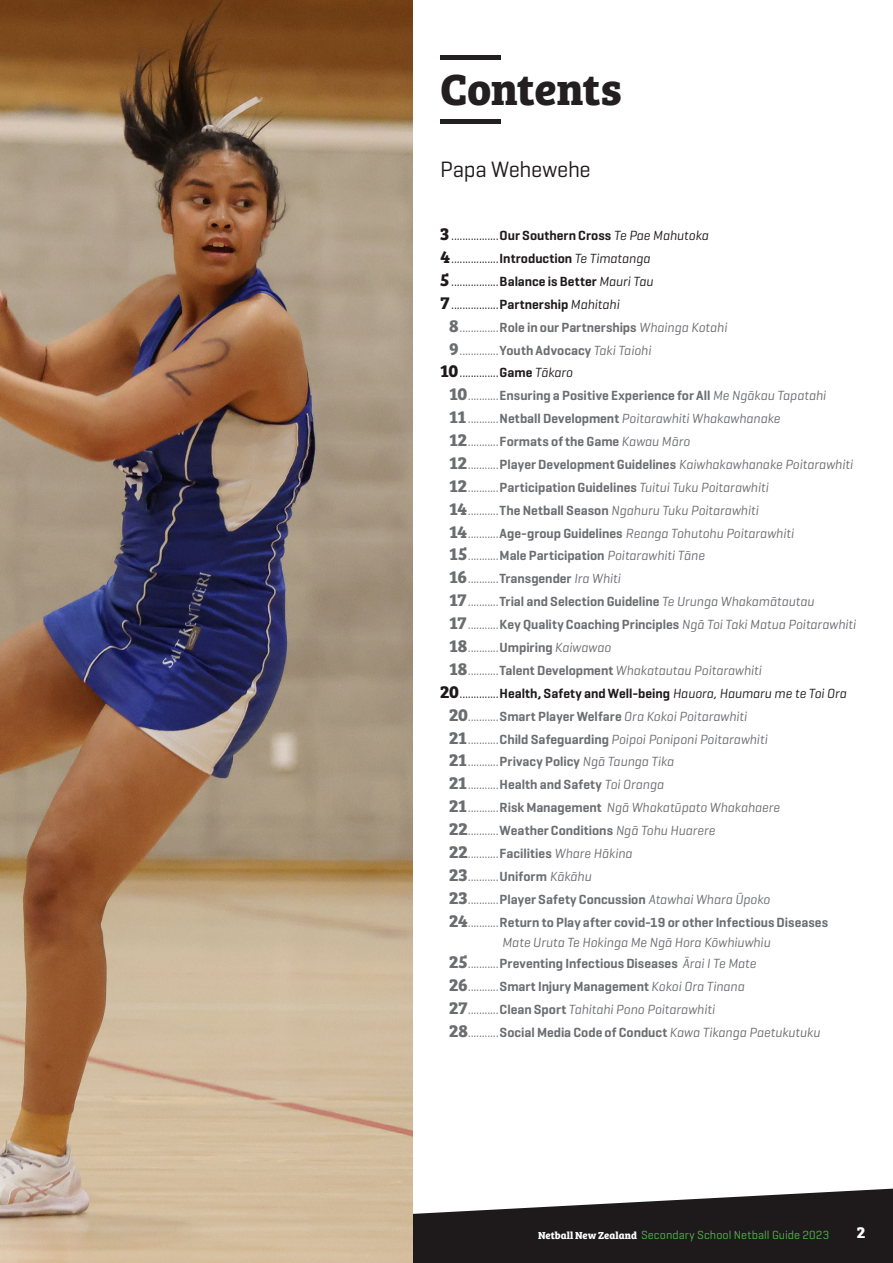
<style>
.page{position:relative;width:893px;height:1263px;background:#fff}
.page>*{position:absolute;margin:0;border:0;box-sizing:border-box;transform-origin:0 0}
.Bree_Heading_30pt{font:700 45px "Bree Serif";letter-spacing:-.01em;color:#231f20}
.Body{font:22.65px "Geogrotesque";letter-spacing:-.015em;color:#1e1a1b}
.t1{font:700 16.5px "Bree Serif";color:#fff}
.Body-2{font:600 13.5px "Geogrotesque";color:#6c6d70}
.Body-3{font:italic 13.5px "Geogrotesque";color:#6c6d70}
.Body-4{font:13.5px "Geogrotesque";color:#1e1a1b}
.Body-5{font:13.5px "Geogrotesque";color:#6c6d70}
.Body-6{font:600 13.5px "Geogrotesque";color:#1e1a1b}
.t2{font:12px "Geogrotesque";letter-spacing:.005em;color:#4cb848}
.s1{font-family:"Bree Serif";font-weight:700;font-size:18px}
.s2{font-weight:600}
.s3{font-style:italic}
.s4{font-weight:400}
.s5{font-weight:400;font-style:italic}
.s6{font-family:"Bree Serif";font-weight:700;font-style:normal;font-size:18px}
.s7{font-style:normal}
.s8{font-weight:600;font-style:normal}
.s9{font-family:"Bree Serif";font-weight:700;font-size:10.5px;color:#fff}
</style>
<div class="page">
<svg style="left:412px;top:1187px;width:481px;height:76px;fill:#1e1a1b"></svg>
<div style="left:440px;top:55px;width:60px;height:5px;background:#231f20"></div>
<div style="left:440px;top:119px;width:60px;height:5px;background:#231f20"></div>
<img style="left:0;top:0;width:412px;height:1263px">
<p class="Bree_Heading_30pt" style="left:440px;top:54px;width:183px">Contents</p>
<p class="Body" style="left:440px;top:155px;width:152px">Papa Wehewehe</p>
<p class="Body-4" style="left:440px;top:227px;width:270px"><span class="s1">3</span>.................<span class="s2">Our Southern Cross</span> <span class="s3">Te Pae Mahutoka</span></p>
<p class="Body-4" style="left:440px;top:250px;width:212px"><span class="s1">4</span>.................<span class="s2">Introduction</span> <span class="s3">Te Timatanga</span></p>
<p class="Body-4" style="left:440px;top:273px;width:215px"><span class="s1">5</span>.................<span class="s2">Balance is Better</span> <span class="s3">Mauri Tau</span></p>
<p class="Body-4" style="left:440px;top:296px;width:181px"><span class="s1">7</span>.................<span class="s2">Partnership</span> <span class="s3">Mahitahi</span></p>
<p class="Body-2" style="left:449px;top:319px;width:279px"><span class="s1">8</span><span class="s4">..............</span>Role in our Partnerships <span class="s5">Whainga Kotahi</span></p>
<p class="Body-5" style="left:449px;top:341px;width:203px"><span class="s1">9</span>..............<span class="s2">Youth Advocacy</span> <span class="s3">Taki Taiohi</span></p>
<p class="Body-4" style="left:440px;top:364px;width:134px"><span class="s1">10</span>..............<span class="s2">Game</span> <span class="s3">Tākaro</span></p>
<p class="Body-2" style="left:449px;top:387px;width:378px"><span class="s1">10</span><span class="s4">...........</span>Ensuring a Positive Experience for All <span class="s5">Me Ngākau Tapatahi</span></p>
<p class="Body-3" style="left:449px;top:410px;width:332px"><span class="s6">11</span><span class="s7">...........</span><span class="s8">Netball Development</span> Poitarawhiti Whakawhanake</p>
<p class="Body-2" style="left:449px;top:433px;width:242px"><span class="s1">12</span><span class="s4">...........</span>Formats of the Game <span class="s5">Kawau Māro</span></p>
<p class="Body-2" style="left:449px;top:456px;width:405px"><span class="s1">12</span><span class="s4">...........</span>Player Development Guidelines <span class="s5">Kaiwhakawhanake Poitarawhiti</span></p>
<p class="Body-2" style="left:449px;top:479px;width:321px"><span class="s1">12</span><span class="s4">...........</span>Participation Guidelines <span class="s5">Tuitui Tuku Poitarawhiti</span></p>
<p class="Body-3" style="left:449px;top:502px;width:311px"><span class="s6">14</span><span class="s7">...........</span><span class="s8">The Netball Season</span> Ngahuru Tuku Poitarawhiti</p>
<p class="Body-3" style="left:449px;top:525px;width:346px"><span class="s6">14</span><span class="s7">...........</span><span class="s8">Age-group Guidelines</span> Reanga Tohutohu Poitarawhiti</p>
<p class="Body-2" style="left:449px;top:547px;width:257px"><span class="s1">15</span><span class="s4">...........</span>Male Participation <span class="s5">Poitarawhiti Tāne</span></p>
<p class="Body-5" style="left:449px;top:570px;width:173px"><span class="s1">16</span>...........<span class="s2">Transgender</span> <span class="s3">Ira Whiti</span></p>
<p class="Body-2" style="left:449px;top:593px;width:367px"><span class="s1">17</span><span class="s4">...........</span>Trial and Selection Guideline <span class="s5">Te Urunga Whakamātautau</span></p>
<p class="Body-2" style="left:449px;top:616px;width:408px"><span class="s1">17</span><span class="s4">...........</span>Key Quality Coaching Principles <span class="s5">Ngā Toi Taki Matua Poitarawhiti</span></p>
<p class="Body-5" style="left:449px;top:639px;width:163px"><span class="s1">18</span>...........<span class="s2">Umpiring</span> <span class="s3">Kaiwawao</span></p>
<p class="Body-3" style="left:449px;top:662px;width:314px"><span class="s6">18</span><span class="s7">...........</span><span class="s8">Talent Development</span> Whakatautau Poitarawhiti</p>
<p class="Body-6" style="left:440px;top:685px;width:408px"><span class="s1">20</span><span class="s4">..............</span>Health, Safety and Well-being <span class="s5">Hauora, Haumaru me te Toi Ora</span></p>
<p class="Body-3" style="left:449px;top:708px;width:299px"><span class="s6">20</span><span class="s7">...........</span><span class="s8">Smart Player Welfare</span> Ora Kokoi Poitarawhiti</p>
<p class="Body-3" style="left:449px;top:730px;width:320px"><span class="s6">21</span><span class="s7">...........</span><span class="s8">Child Safeguarding</span> Poipoi Poniponi Poitarawhiti</p>
<p class="Body-2" style="left:449px;top:753px;width:226px"><span class="s1">21</span><span class="s4">...........</span>Privacy Policy <span class="s5">Ngā Taunga Tika</span></p>
<p class="Body-2" style="left:449px;top:776px;width:216px"><span class="s1">21</span><span class="s4">...........</span>Health and Safety <span class="s5">Toi Oranga</span></p>
<p class="Body-3" style="left:449px;top:799px;width:332px"><span class="s6">21</span><span class="s7">...........</span><span class="s8">Risk Management</span> Ngā Whakatūpato Whakahaere</p>
<p class="Body-2" style="left:449px;top:822px;width:267px"><span class="s1">22</span><span class="s4">...........</span>Weather Conditions <span class="s5">Ngā Tohu Huarere</span></p>
<p class="Body-5" style="left:449px;top:845px;width:185px"><span class="s1">22</span>...........<span class="s2">Facilities</span> <span class="s3">Whare Hākina</span></p>
<p class="Body-5" style="left:449px;top:868px;width:144px"><span class="s1">23</span>...........<span class="s2">Uniform</span> <span class="s3">Kākāhu</span></p>
<p class="Body-2" style="left:449px;top:891px;width:322px"><span class="s1">23</span><span class="s4">...........</span>Player Safety Concussion <span class="s5">Atawhai Whara Ūpoko</span></p>
<p class="Body-2" style="left:449px;top:913px;width:380px"><span class="s1">24</span><span class="s4">...........</span>Return to Play after covid-19 or other Infectious Diseases</p>
<p class="Body-3" style="left:502px;top:934px;width:270px">Mate Uruta Te Hokinga Me Ngā Hora Kōwhiuwhiu</p>
<p class="Body-2" style="left:449px;top:955px;width:308px"><span class="s1">25</span><span class="s4">...........</span>Preventing Infectious Diseases <span class="s5">Ārai I Te Mate</span></p>
<p class="Body-2" style="left:449px;top:978px;width:297px"><span class="s1">26</span><span class="s4">...........</span>Smart Injury Management <span class="s5">Kokoi Ora Tinana</span></p>
<p class="Body-3" style="left:449px;top:1001px;width:267px"><span class="s6">27</span><span class="s7">...........</span><span class="s8">Clean Sport</span> Tahitahi Pono Poitarawhiti</p>
<p class="Body-2" style="left:449px;top:1024px;width:372px"><span class="s1">28</span><span class="s4">...........</span>Social Media Code of Conduct <span class="s5">Kawa Tikanga Paetukutuku</span></p>
<p class="t2" style="left:538px;top:1227px;width:293px"><span class="s9">Netball New Zealand</span> Secondary School Netball Guide 2023</p>
<p class="t1" style="left:857px;top:1220px;width:10px">2</p>
</div>
